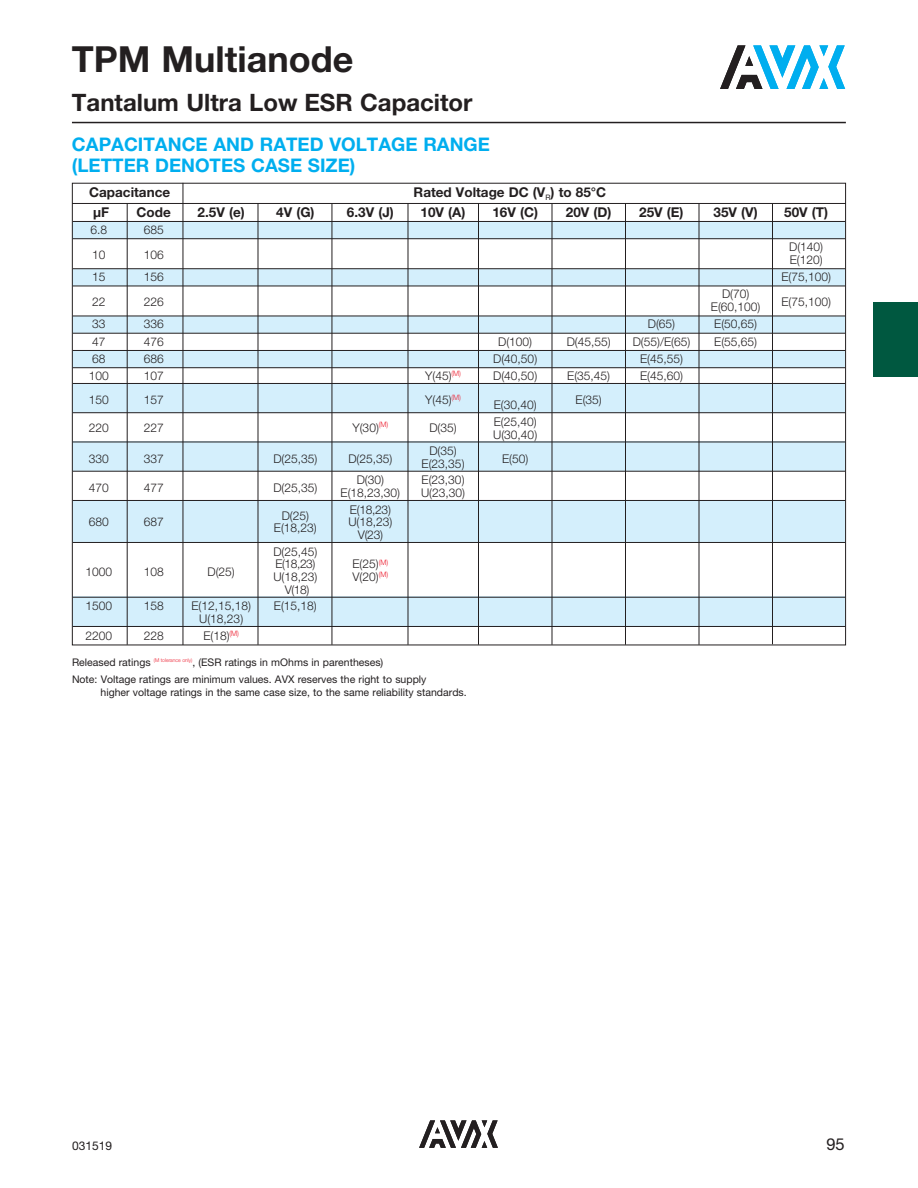
<style>
.page{position:relative;width:918px;height:1188px;background:#fff}
.page>*{position:absolute;margin:0;border:0;box-sizing:border-box;transform-origin:0 0}
.t1{font:700 36px "Helvetica Neue LT Std";color:#231f20}
.t2{font:700 24px "Helvetica Neue LT Std";color:#231f20}
.t3{font:700 18.75px/21px "Helvetica Neue LT Std";color:#00aeef}
.t4{font:16.5px "Helvetica Neue LT Std";color:#231f20}
.t5{font:700 13.5px "Helvetica Neue LT Std";color:#231f20}
.t6{font:300 12px/12.8px "Helvetica Neue LT Std";color:#231f20}
.t7{font:12px "Helvetica Neue LT Std";color:#231f20}
.t8{font:10.5px/16.8px "Helvetica Neue LT Std";color:#231f20}
</style>
<div class="page">
<div style="left:873px;top:302px;width:45px;height:74px;background:#005840"></div>
<svg style="left:720px;top:45px;width:125px;height:44px"></svg>
<svg style="left:419px;top:1120px;width:79px;height:28px"></svg>
<hr style="left:72px;top:122px;width:774px;height:1px;background:#231f20">
<svg style="left:72px;top:182px;width:774px;height:464px"></svg>
<hr style="left:73px;top:221px;width:772px;height:1px;background:#231f20">
<hr style="left:73px;top:238px;width:772px;height:1px;background:#231f20">
<hr style="left:73px;top:268px;width:772px;height:1px;background:#231f20">
<hr style="left:73px;top:286px;width:772px;height:1px;background:#231f20">
<hr style="left:73px;top:316px;width:772px;height:1px;background:#231f20">
<hr style="left:73px;top:333px;width:772px;height:1px;background:#231f20">
<hr style="left:73px;top:350px;width:772px;height:1px;background:#231f20">
<hr style="left:73px;top:367px;width:772px;height:1px;background:#231f20">
<hr style="left:73px;top:383px;width:772px;height:1px;background:#231f20">
<hr style="left:73px;top:412px;width:772px;height:1px;background:#231f20">
<hr style="left:73px;top:442px;width:772px;height:1px;background:#231f20">
<hr style="left:73px;top:471px;width:772px;height:1px;background:#231f20">
<hr style="left:73px;top:500px;width:772px;height:1px;background:#231f20">
<hr style="left:73px;top:542px;width:772px;height:1px;background:#231f20">
<hr style="left:73px;top:597px;width:772px;height:1px;background:#231f20">
<hr style="left:73px;top:626px;width:772px;height:1px;background:#231f20">
<h1 class="t1" style="left:72px;top:47px;width:283px">TPM Multianode</h1>
<h2 class="t2" style="left:72px;top:94px;width:402px">Tantalum Ultra Low ESR Capacitor</h2>
<h3 class="t3" style="left:72px;top:136px;width:420px">CAPACITANCE AND RATED VOLTAGE RANGE (LETTER DENOTES CASE SIZE)</h3>
<p class="t5" style="left:89px;top:187px;width:82px">Capacitance</p>
<p class="t5" style="left:414px;top:187px;width:194px">Rated Voltage DC (V<sub>R</sub>) to 85°C</p>
<p class="t5" style="left:93px;top:207px;width:18px">μF</p>
<p class="t5" style="left:137px;top:207px;width:36px">Code</p>
<p class="t5" style="left:198px;top:207px;width:49px">2.5V (e)</p>
<p class="t5" style="left:276px;top:207px;width:40px">4V (G)</p>
<p class="t5" style="left:347px;top:207px;width:48px">6.3V (J)</p>
<p class="t5" style="left:421px;top:207px;width:46px">10V (A)</p>
<p class="t5" style="left:492px;top:207px;width:47px">16V (C)</p>
<p class="t5" style="left:566px;top:207px;width:47px">20V (D)</p>
<p class="t5" style="left:639px;top:207px;width:46px">25V (E)</p>
<p class="t5" style="left:714px;top:207px;width:46px">35V (V)</p>
<p class="t5" style="left:784px;top:207px;width:45px">50V (T)</p>
<p class="t6" style="left:91px;top:224px;width:18px">6.8</p>
<p class="t6" style="left:144px;top:224px;width:22px">685</p>
<p class="t6" style="left:92px;top:249px;width:15px">10</p>
<p class="t6" style="left:144px;top:249px;width:22px">106</p>
<p class="t6" style="left:789px;top:242px;width:36px">D(140)<br>E(120)</p>
<p class="t6" style="left:92px;top:272px;width:15px">15</p>
<p class="t6" style="left:144px;top:272px;width:22px">156</p>
<p class="t6" style="left:781px;top:272px;width:51px">E(75,100)</p>
<p class="t6" style="left:92px;top:296px;width:15px">22</p>
<p class="t6" style="left:144px;top:296px;width:22px">226</p>
<p class="t6" style="left:722px;top:289px;width:29px">D(70)</p>
<p class="t6" style="left:781px;top:296px;width:51px">E(75,100)</p>
<p class="t6" style="left:711px;top:302px;width:51px">E(60,100)</p>
<p class="t6" style="left:92px;top:319px;width:15px">33</p>
<p class="t6" style="left:144px;top:319px;width:22px">336</p>
<p class="t6" style="left:648px;top:319px;width:29px">D(65)</p>
<p class="t6" style="left:714px;top:319px;width:44px">E(50,65)</p>
<p class="t6" style="left:92px;top:336px;width:15px">47</p>
<p class="t6" style="left:144px;top:336px;width:22px">476</p>
<p class="t6" style="left:498px;top:336px;width:36px">D(100)</p>
<p class="t6" style="left:567px;top:336px;width:46px">D(45,55)</p>
<p class="t6" style="left:633px;top:336px;width:59px">D(55)/E(65)</p>
<p class="t6" style="left:714px;top:336px;width:44px">E(55,65)</p>
<p class="t6" style="left:92px;top:353px;width:15px">68</p>
<p class="t6" style="left:144px;top:353px;width:22px">686</p>
<p class="t6" style="left:493px;top:353px;width:46px">D(40,50)</p>
<p class="t6" style="left:640px;top:353px;width:44px">E(45,55)</p>
<p class="t6" style="left:89px;top:371px;width:22px">100</p>
<p class="t6" style="left:144px;top:371px;width:22px">107</p>
<p class="t6" style="left:425px;top:371px;width:37px">Y(45)<sup>(M)</sup></p>
<p class="t6" style="left:493px;top:371px;width:46px">D(40,50)</p>
<p class="t6" style="left:567px;top:371px;width:44px">E(35,45)</p>
<p class="t6" style="left:640px;top:371px;width:44px">E(45,60)</p>
<p class="t6" style="left:89px;top:395px;width:22px">150</p>
<p class="t6" style="left:144px;top:395px;width:22px">157</p>
<p class="t6" style="left:425px;top:395px;width:37px">Y(45)<sup>(M)</sup></p>
<p class="t6" style="left:576px;top:395px;width:28px">E(35)</p>
<p class="t6" style="left:494px;top:400px;width:44px">E(30,40)</p>
<p class="t6" style="left:89px;top:422px;width:22px">220</p>
<p class="t6" style="left:144px;top:422px;width:22px">227</p>
<p class="t6" style="left:352px;top:422px;width:37px">Y(30)<sup>(M)</sup></p>
<p class="t6" style="left:429px;top:422px;width:29px">D(35)</p>
<p class="t6" style="left:493px;top:416px;width:46px">E(25,40)<br>U(30,40)</p>
<p class="t6" style="left:89px;top:453px;width:22px">330</p>
<p class="t6" style="left:144px;top:453px;width:22px">337</p>
<p class="t6" style="left:273px;top:453px;width:46px">D(25,35)</p>
<p class="t6" style="left:348px;top:453px;width:46px">D(25,35)</p>
<p class="t6" style="left:429px;top:446px;width:29px">D(35)</p>
<p class="t6" style="left:502px;top:453px;width:28px">E(50)</p>
<p class="t6" style="left:422px;top:458px;width:44px">E(23,35)</p>
<p class="t6" style="left:89px;top:482px;width:22px">470</p>
<p class="t6" style="left:144px;top:482px;width:22px">477</p>
<p class="t6" style="left:273px;top:482px;width:46px">D(25,35)</p>
<p class="t6" style="left:357px;top:475px;width:29px">D(30)</p>
<p class="t6" style="left:422px;top:475px;width:44px">E(23,30)</p>
<p class="t6" style="left:341px;top:488px;width:61px">E(18,23,30)</p>
<p class="t6" style="left:421px;top:488px;width:46px">U(23,30)</p>
<p class="t6" style="left:89px;top:517px;width:22px">680</p>
<p class="t6" style="left:144px;top:517px;width:22px">687</p>
<p class="t6" style="left:86px;top:566px;width:28px">1000</p>
<p class="t6" style="left:144px;top:566px;width:22px">108</p>
<p class="t6" style="left:208px;top:566px;width:29px">D(25)</p>
<p class="t6" style="left:350px;top:504px;width:43px">E(18,23)</p>
<p class="t6" style="left:282px;top:510px;width:29px">D(25)</p>
<p class="t6" style="left:274px;top:523px;width:44px">E(18,23)</p>
<p class="t6" style="left:348px;top:517px;width:46px;text-align:center">U(18,23)<br>V(23)</p>
<p class="t6" style="left:273px;top:546px;width:46px">D(25,45)</p>
<p class="t6" style="left:275px;top:559px;width:42px">E(18,23)</p>
<p class="t6" style="left:353px;top:559px;width:37px">E(25)<sup>(M)</sup></p>
<p class="t6" style="left:273px;top:572px;width:46px">U(18,23)</p>
<p class="t6" style="left:353px;top:572px;width:37px">V(20)<sup>(M)</sup></p>
<p class="t6" style="left:285px;top:584px;width:26px">V(18)</p>
<p class="t6" style="left:86px;top:601px;width:28px">1500</p>
<p class="t6" style="left:144px;top:601px;width:22px">158</p>
<p class="t6" style="left:191px;top:601px;width:61px">E(12,15,18)</p>
<p class="t6" style="left:274px;top:601px;width:44px">E(15,18)</p>
<p class="t6" style="left:199px;top:614px;width:46px">U(18,23)</p>
<p class="t6" style="left:86px;top:630px;width:28px">2200</p>
<p class="t6" style="left:144px;top:630px;width:22px">228</p>
<p class="t6" style="left:203px;top:630px;width:37px">E(18)<sup>(M)</sup></p>
<p class="t8" style="left:72px;top:655px;width:356px">Released ratings <sup>(M</sup> <sup>tolerance</sup> <sup>only)</sup>, (ESR ratings in mOhms in parentheses)<br>Note: Voltage ratings are minimum values. AVX reserves the right to supply</p>
<p class="t8" style="left:101px;top:685px;width:368px">higher voltage ratings in the same case size, to the same reliability standards.</p>
<p class="t7" style="left:72px;top:1142px;width:42px">031519</p>
<h3 class="t4" style="left:826px;top:1139px;width:20px">95</h3>
</div>
